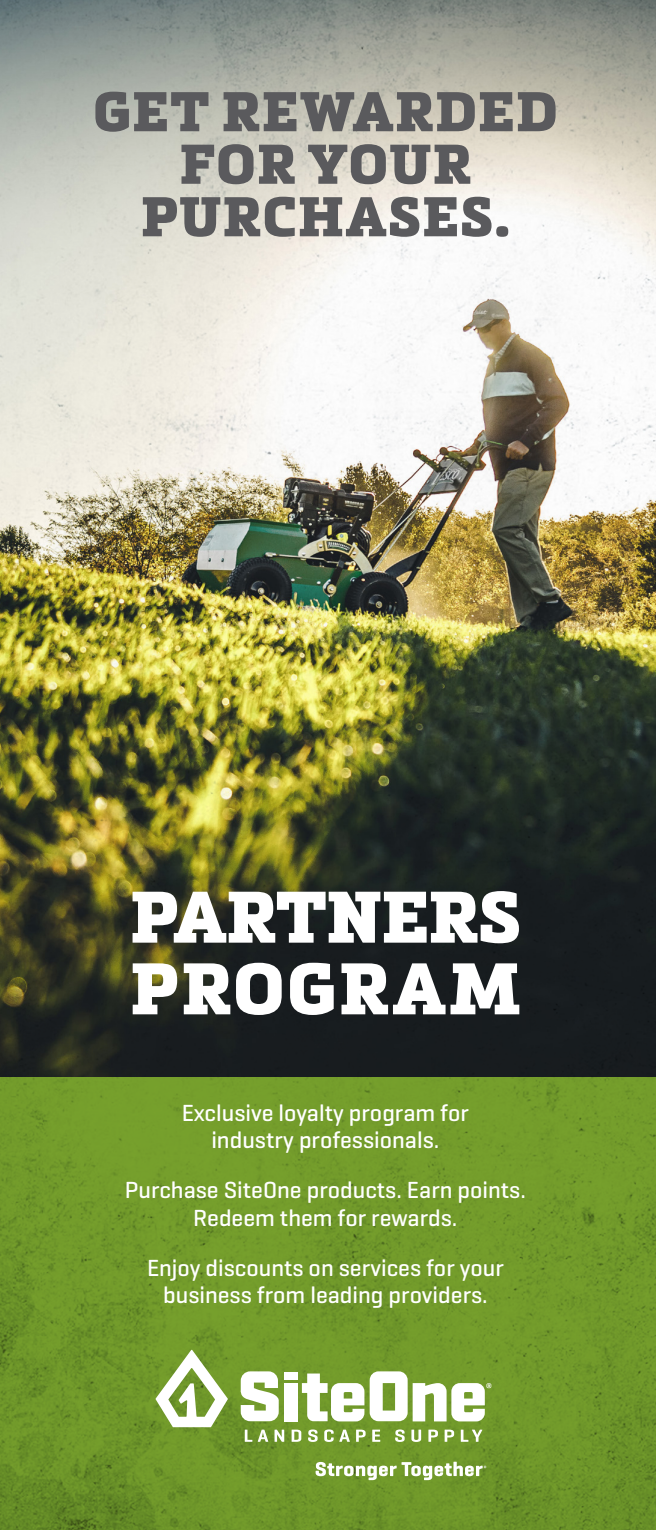
<style>
.page{position:relative;width:656px;height:1530px;background:#fff}
.page>*{position:absolute;margin:0;border:0;box-sizing:border-box;transform-origin:0 0}
.t1{font:900 71.75px/71.8px "Metronic Slab Pro";letter-spacing:-.01em;color:#fff}
.t2{font:900 55px/52.5px "Metronic Slab Pro";letter-spacing:.025em;color:#5a5a5d;text-align:center}
.t3{font:500 23.75px/27.5px "Geogrotesque";color:#fff;text-align:center}
</style>
<div class="page">
<img style="left:0;top:0;width:655px;height:1530px">
<svg style="left:239px;top:1371px;width:39px;height:50px"></svg>
<div style="left:284px;top:1383px;width:14px;height:38px;background:#fff"></div>
<div style="left:284px;top:1372px;width:14px;height:8px;background:#fff"></div>
<svg style="left:244px;top:1430px;width:24px;height:12px"></svg>
<svg style="left:274px;top:1430px;width:10px;height:12px"></svg>
<svg style="left:291px;top:1430px;width:10px;height:12px"></svg>
<svg style="left:308px;top:1429px;width:9px;height:13px"></svg>
<svg style="left:324px;top:1429px;width:9px;height:13px"></svg>
<svg style="left:339px;top:1430px;width:10px;height:12px"></svg>
<svg style="left:356px;top:1430px;width:9px;height:12px"></svg>
<svg style="left:372px;top:1430px;width:8px;height:12px"></svg>
<svg style="left:395px;top:1429px;width:9px;height:13px"></svg>
<svg style="left:411px;top:1430px;width:10px;height:12px"></svg>
<svg style="left:428px;top:1430px;width:9px;height:12px"></svg>
<svg style="left:444px;top:1430px;width:10px;height:12px"></svg>
<svg style="left:460px;top:1430px;width:22px;height:12px"></svg>
<svg style="left:155px;top:1350px;width:73px;height:77px"></svg>
<svg style="left:302px;top:1371px;width:189px;height:50px"></svg>
<svg style="left:315px;top:1462px;width:171px;height:18px"></svg>
<p class="t2" style="left:93px;top:86px;width:465px">GET REWARDED<br>FOR YOUR<br>PURCHASES.</p>
<p class="t1" style="left:130px;top:882px;width:392px">PARTNERS<br>PROGRAM</p>
<p class="t3" style="left:182px;top:1098px;width:288px">Exclusive loyalty program for industry professionals.</p>
<p class="t3" style="left:125px;top:1176px;width:402px">Purchase SiteOne products. Earn points.<br>Redeem them for rewards.</p>
<p class="t3" style="left:147px;top:1253px;width:358px">Enjoy discounts on services for your business from leading providers.</p>
</div>
